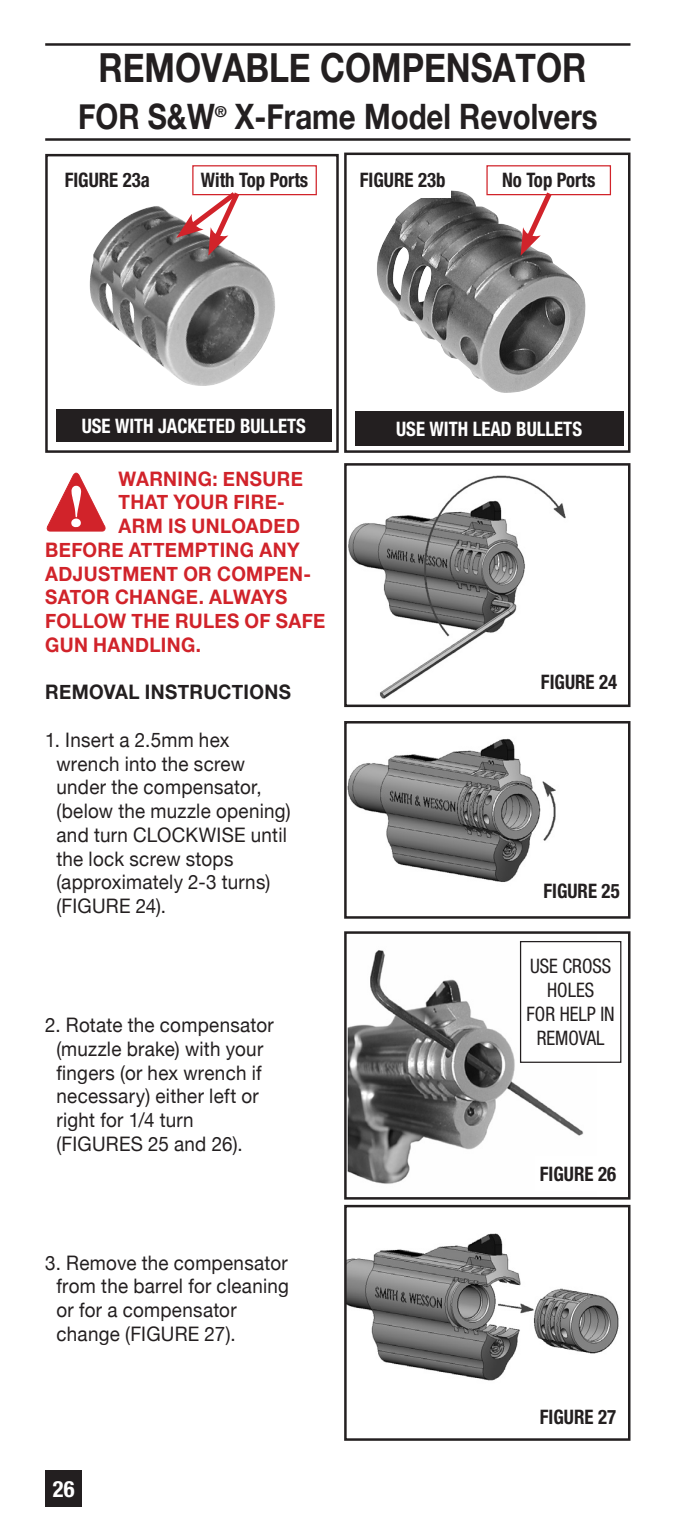
<style>
.page{position:relative;width:674px;height:1526px;background:#fff}
.page>*{position:absolute;margin:0;border:0;box-sizing:border-box;transform-origin:0 0}
.t1{font:700 40px "Helvetica Neue";color:#231f20;scale:.84 1}
.t2{font:700 35px "Helvetica Neue";color:#231f20;scale:.84 1}
.t3{font:700 condensed 22.5px "Helvetica Neue LT Std";color:#fff}
.t4{font:20px/23.8px "Helvetica Neue";letter-spacing:.015em;color:#231f20;scale:.94 1}
.t5{font:700 20px/23.8px "Helvetica Neue";letter-spacing:.02em;color:#d1232a;scale:.94 1}
.t6{font:700 condensed 20px "Helvetica Neue LT Std";color:#231f20;scale:.94 1}
.t7{font:700 condensed 20px "Helvetica Neue LT Std";color:#fff;scale:.94 1}
.t8{font:condensed 20px/23.8px "Helvetica Neue LT Std";color:#231f20;text-align:center;scale:.94 1}
.t9{font:700 20px "Helvetica Neue";letter-spacing:.015em;color:#231f20;scale:.94 1}
.t10{font:700 15px "Helvetica Neue";color:#231f20}
</style>
<div class="page">
<div style="left:45px;top:1470px;width:37px;height:36px;background:#231f20"></div>
<hr style="left:45px;top:43px;width:585px;height:3px;background:#231f20">
<hr style="left:45px;top:138px;width:585px;height:3px;background:#231f20">
<img style="left:89px;top:206px;width:186px;height:180px">
<div style="left:45px;top:154px;width:294px;height:299px;border:2px solid #231f20"></div>
<img style="left:377px;top:190px;width:211px;height:203px">
<div style="left:344px;top:153px;width:286px;height:300px;border:2px solid #231f20"></div>
<img style="left:348px;top:475px;width:218px;height:224px">
<div style="left:344px;top:463px;width:286px;height:244px;border:2px solid #231f20"></div>
<img style="left:347px;top:738px;width:209px;height:144px">
<div style="left:344px;top:721px;width:286px;height:197px;border:2px solid #231f20"></div>
<img style="left:347px;top:941px;width:249px;height:243px">
<div style="left:344px;top:931px;width:286px;height:268px;border:2px solid #231f20"></div>
<img style="left:347px;top:1233px;width:272px;height:148px">
<div style="left:344px;top:1204px;width:286px;height:236px;border:2px solid #231f20"></div>
<div style="left:355px;top:163px;width:95px;height:35px;background:#fff"></div>
<div style="left:536px;top:664px;width:86px;height:35px;background:#fff"></div>
<div style="left:538px;top:873px;width:86px;height:35px;background:#fff"></div>
<div style="left:535px;top:1156px;width:86px;height:35px;background:#fff"></div>
<div style="left:192px;top:165px;width:125px;height:30px;border:1px solid #d1232a"></div>
<div style="left:487px;top:166px;width:123px;height:29px;background:#fff"></div>
<div style="left:486px;top:165px;width:125px;height:30px;border:1px solid #d1232a"></div>
<div style="left:56px;top:409px;width:275px;height:33px;background:#231f20"></div>
<div style="left:355px;top:411px;width:268px;height:34px;background:#231f20"></div>
<div style="left:520px;top:941px;width:100px;height:121px;background:#fff"></div>
<div style="left:520px;top:941px;width:101px;height:121px;border:1px solid #231f20"></div>
<svg style="left:520px;top:192px;width:36px;height:64px"></svg>
<svg style="left:176px;top:187px;width:68px;height:69px"></svg>
<svg style="left:46px;top:472px;width:60px;height:60px"></svg>
<h1 class="t1" style="left:98px;top:36px;width:582px">REMOVABLE COMPENSATOR</h1>
<h2 class="t2" style="left:78px;top:89px;width:164px">FOR S&amp;W</h2>
<p class="t10" style="left:215px;top:100px;width:14px">®</p>
<h2 class="t2" style="left:235px;top:89px;width:433px">X-FRAME MODEL REVOLVERS</h2>
<p class="t6" style="left:65px;top:168px;width:92px">FIGURE 23a</p>
<p class="t6" style="left:360px;top:168px;width:93px">FIGURE 23b</p>
<p class="t6" style="left:201px;top:168px;width:116px">With Top Ports</p>
<p class="t6" style="left:502px;top:168px;width:101px">No Top Ports</p>
<p class="t7" style="left:82px;top:414px;width:240px">USE WITH JACKETED BULLETS</p>
<p class="t7" style="left:396px;top:416px;width:199px">USE WITH LEAD BULLETS</p>
<p class="t5" style="left:119px;top:467px;width:140px">WARNING: ENSURE<br>THAT YOUR</p>
<p class="t5" style="left:233px;top:491px;width:12px">FIRE</p>
<p class="t5" style="left:277px;top:491px;width:10px">-</p>
<p class="t5" style="left:119px;top:514px;width:17px">ARM</p>
<p class="t5" style="left:168px;top:514px;width:41px">IS UNLOADED</p>
<p class="t5" style="left:45px;top:538px;width:15px">BEFORE</p>
<p class="t5" style="left:45px;top:538px;width:284px;text-indent:84px">ATTEMPTING ANY<br>ADJUSTMENT OR COMPEN-<br>SATOR CHANGE. ALWAYS<br>FOLLOW</p>
<p class="t5" style="left:132px;top:609px;width:15px">THE</p>
<p class="t5" style="left:175px;top:609px;width:15px">RULES</p>
<p class="t5" style="left:244px;top:609px;width:48px">OF SAFE</p>
<p class="t5" style="left:45px;top:633px;width:16px">GUN</p>
<p class="t5" style="left:93px;top:633px;width:15px">HANDLING</p>
<p class="t5" style="left:196px;top:633px;width:7px">.</p>
<p class="t9" style="left:45px;top:676px;width:263px">REMOVAL INSTRUCTIONS</p>
<p class="t4" style="left:56px;top:729px;width:250px;text-indent:-11px">1. Insert a 2.5mm hex wrench into the screw under the compensator, (below the muzzle opening) and turn CLOCKWISE until the lock screw stops (approximately 2-3 turns) (FIGURE 24).</p>
<p class="t4" style="left:56px;top:1014px;width:233px;text-indent:-11px">2. Rotate the compensator (muzzle brake) with your fingers (or hex wrench if necessary) either left or right for 1/4 turn (FIGURES 25 and 26).</p>
<p class="t4" style="left:56px;top:1251px;width:249px;text-indent:-11px">3. Remove the compensator from the barrel for cleaning or for a compensator change (FIGURE 27).</p>
<p class="t3" style="left:53px;top:1475px;width:23px">26</p>
<p class="t6" style="left:541px;top:669px;width:83px">FIGURE 24</p>
<p class="t6" style="left:543px;top:879px;width:83px">FIGURE 25</p>
<p class="t8" style="left:526px;top:954px;width:95px">USE CROSS<br>HOLES<br>FOR HELP IN<br>REMOVAL</p>
<p class="t6" style="left:540px;top:1161px;width:83px">FIGURE 26</p>
<p class="t6" style="left:540px;top:1404px;width:83px">FIGURE 27</p>
</div>
